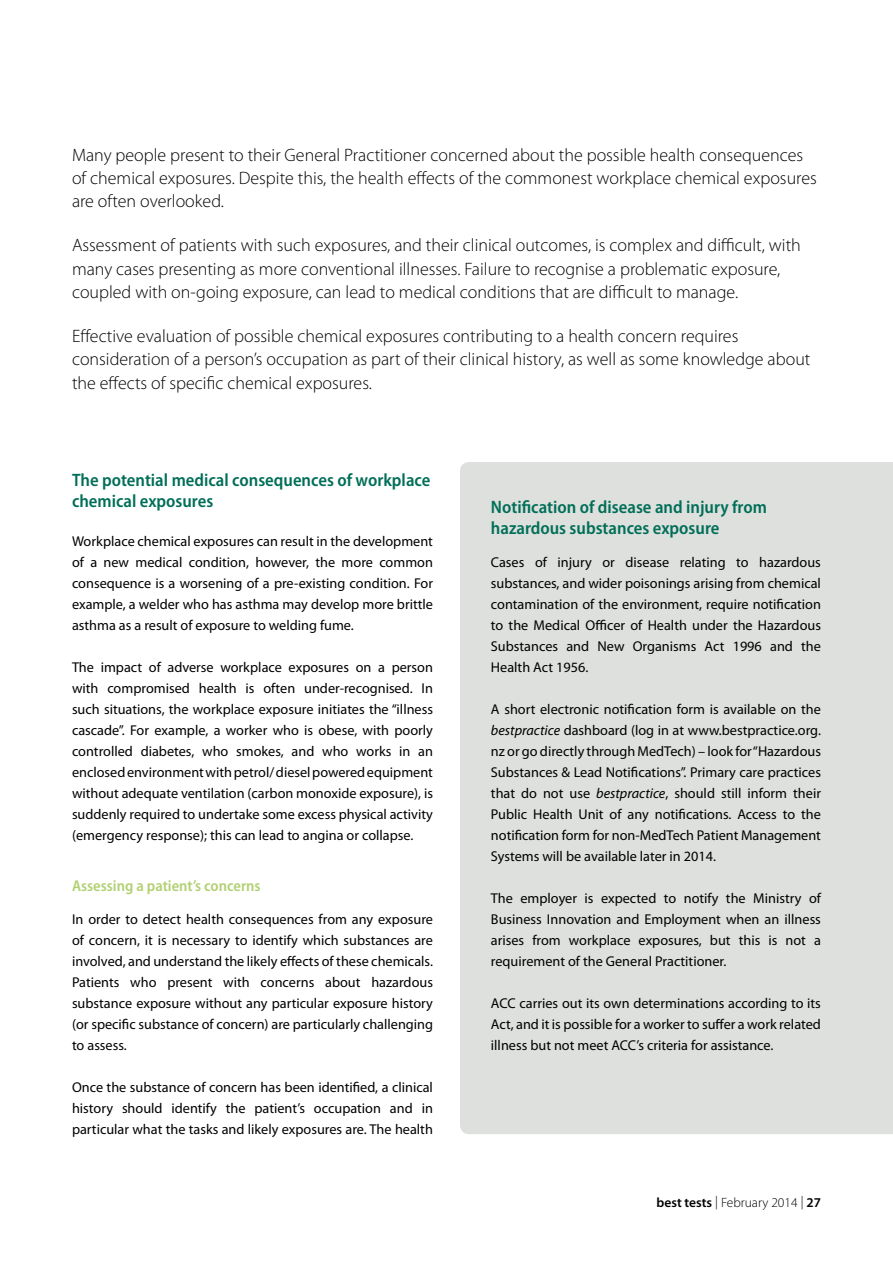
<style>
.page{position:relative;width:893px;height:1263px;background:#fff}
.page>*{position:absolute;margin:0;border:0;box-sizing:border-box;transform-origin:0 0}
.t1{font:300 18px/23.2px "Myriad Pro";color:#000}
.t2{font:600 semi-condensed 18px/21px "Myriad Pro";color:#006e58}
.t3{font:600 semi-condensed 15.75px "Myriad Pro";color:#b2d072}
.t4{font:14.25px/21px "Myriad Pro";color:#000;text-align:justify}
.t5{font:300 13.5px "Myriad Pro";color:#000}
.s1{font-style:italic}
.s2{font-weight:600}
</style>
<div class="page">
<div style="left:460px;top:462px;width:433px;height:672px;background:#dde0dc"></div>
<p class="t1" style="left:72px;top:143px;width:746px">Many people present to their General Practitioner concerned about the possible health consequences of chemical exposures. Despite this, the health effects of the commonest workplace chemical exposures are often overlooked.</p>
<p class="t1" style="left:72px;top:233px;width:730px">Assessment of patients with such exposures, and their clinical outcomes, is complex and difficult, with many cases presenting as more conventional illnesses. Failure to recognise a problematic exposure, coupled with on-going exposure, can lead to medical conditions that are difficult to manage.</p>
<p class="t1" style="left:72px;top:324px;width:740px">Effective evaluation of possible chemical exposures contributing to a health concern requires consideration of a person’s occupation as part of their clinical history, as well as some knowledge about the effects of specific chemical exposures.</p>
<p class="t2" style="left:72px;top:470px;width:360px">The potential medical consequences of workplace chemical exposures</p>
<p class="t4" style="left:72px;top:530px;width:363px">Workplace chemical exposures can result in the development of a new medical condition, however, the more common consequence is a worsening of a pre-existing condition. For example, a welder who has asthma may develop more brittle asthma as a result of exposure to welding fume.</p>
<p class="t4" style="left:72px;top:657px;width:362px">The impact of adverse workplace exposures on a person with compromised health is often under-recognised. In such situations, the workplace exposure initiates the “illness cascade”. For example, a worker who is obese, with poorly controlled diabetes, who smokes, and who works in an enclosed environment with petrol/ diesel powered equipment without adequate ventilation (carbon monoxide exposure), is suddenly required to undertake some excess physical activity (emergency response); this can lead to angina or collapse.</p>
<p class="t3" style="left:72px;top:877px;width:190px">Assessing a patient’s concerns</p>
<p class="t4" style="left:72px;top:908px;width:362px">In order to detect health consequences from any exposure of concern, it is necessary to identify which substances are involved, and understand the likely effects of these chemicals.<br>Patients who present with concerns about hazardous substance exposure without any particular exposure history (or specific substance of concern) are particularly challenging to assess.</p>
<p class="t4" style="left:72px;top:1077px;width:362px">Once the substance of concern has been identified, a clinical history should identify the patient’s occupation and in particular what the tasks and likely exposures are. The health</p>
<p class="t2" style="left:491px;top:497px;width:277px">Notification of disease and injury from hazardous substances exposure</p>
<p class="t4" style="left:491px;top:551px;width:332px">Cases of injury or disease relating to hazardous substances, and wider poisonings arising from chemical contamination of the environment, require notification to the Medical Officer of Health under the Hazardous Substances and New Organisms Act 1996 and the Health Act 1956.</p>
<p class="t4" style="left:491px;top:699px;width:332px">A short electronic notification form is available on the <span class="s1">bestpractice</span> dashboard (log in at www.bestpractice.org. nz or go directly through MedTech) – look for “Hazardous Substances &amp; Lead Notifications”. Primary care practices that do not use <span class="s1">bestpractice</span>, should still inform their Public Health Unit of any notifications. Access to the notification form for non-MedTech Patient Management Systems will be available later in 2014.</p>
<p class="t4" style="left:491px;top:888px;width:332px">The employer is expected to notify the Ministry of Business Innovation and Employment when an illness arises from workplace exposures, but this is not a requirement of the General Practitioner.</p>
<p class="t4" style="left:491px;top:993px;width:331px">ACC carries out its own determinations according to its Act, and it is possible for a worker to suffer a work related illness but not meet ACC’s criteria for assistance.</p>
<p class="t5" style="left:657px;top:1194px;width:166px"><span class="s2">best tests</span> | February 2014 | <span class="s2">27</span></p>
</div>
